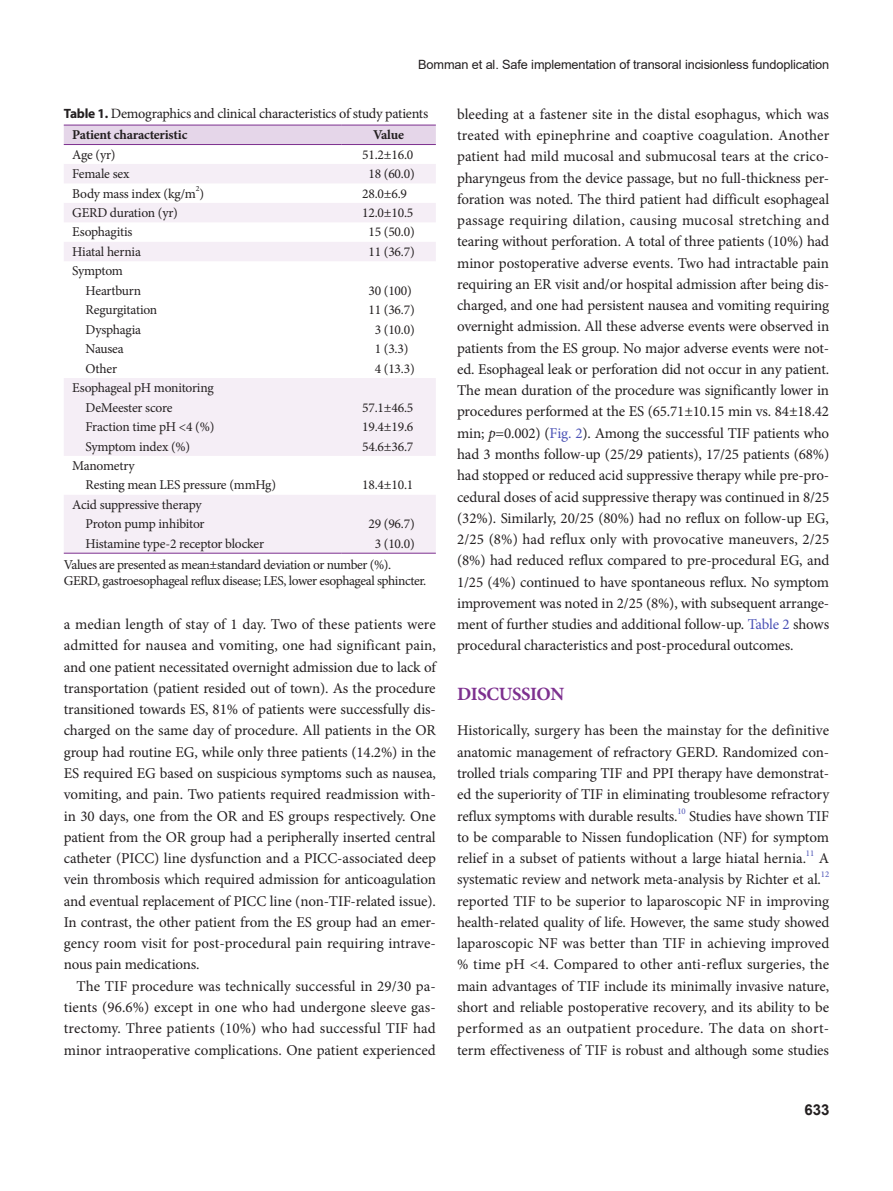
<style>
.page{position:relative;width:893px;height:1191px;background:#fff}
.page>*{position:absolute;margin:0;border:0;box-sizing:border-box;transform-origin:0 0}
.body-title{font:700 18.75px "Minion Pro";letter-spacing:-.02em;color:#7d308f}
.body{font:15px/21.3px "Minion Pro";letter-spacing:-.01em;color:#231f20;text-align:justify}
.t1{font:700 15px "Arial";color:#231f20}
.table-caption{font:14.25px "Minion Pro";letter-spacing:-.02em;color:#231f20}
.tbody{font:13.5px "Minion Pro";letter-spacing:-.015em;color:#231f20}
.table-wrap-foot{font:13.5px "Minion Pro";letter-spacing:-.03em;color:#231f20}
.tbody_heading{font:700 13.5px "Minion Pro";letter-spacing:-.02em;color:#231f20}
.t2{font:12.75px "Arial";letter-spacing:-.01em;color:#231f20}
.body-2{font:8.7px "Minion Pro";color:#4a51b5}
.tbody-2{font:7.8px "Minion Pro";color:#231f20}
.s1{font-family:"Myriad Pro";font-weight:700;font-size:13.5px}
.s2{font-style:italic}
.s3{color:#4a51b5}
</style>
<div class="page">
<div style="left:64px;top:126px;width:372px;height:18px;background:#e5d6e9"></div>
<svg style="left:64px;top:164px;width:372px;height:389px"></svg>
<hr style="left:64px;top:553px;width:277px;height:1px;background:#7d308f">
<hr style="left:341px;top:553px;width:95px;height:1px;background:#7d308f">
<hr style="left:64px;top:125px;width:277px;height:1px;background:#7d308f">
<hr style="left:341px;top:125px;width:95px;height:1px;background:#7d308f">
<hr style="left:64px;top:144px;width:277px;height:1px;background:#7d308f">
<hr style="left:341px;top:144px;width:95px;height:1px;background:#7d308f">
<p class="t2" style="left:418px;top:56px;width:412px">Bomman et al. Safe implementation of transoral incisionless fundoplication</p>
<p class="table-caption" style="left:64px;top:104px;width:366px"><span class="s1">Table 1.</span> Demographics and clinical characteristics of study patients</p>
<p class="tbody_heading" style="left:72px;top:125px;width:117px">Patient characteristic</p>
<p class="tbody_heading" style="left:373px;top:125px;width:33px">Value</p>
<p class="tbody" style="left:72px;top:145px;width:45px">Age (yr)</p>
<p class="tbody" style="left:362px;top:145px;width:53px">51.2±16.0</p>
<p class="tbody" style="left:72px;top:165px;width:59px">Female sex</p>
<p class="tbody" style="left:368px;top:165px;width:48px">18 (60.0)</p>
<p class="tbody" style="left:72px;top:184px;width:133px">Body mass index (kg/m )</p>
<p class="tbody-2" style="left:196px;top:183px;width:5px">2</p>
<p class="tbody" style="left:362px;top:184px;width:46px">28.0±6.9</p>
<p class="tbody" style="left:72px;top:204px;width:107px">GERD duration (yr)</p>
<p class="tbody" style="left:362px;top:204px;width:53px">12.0±10.5</p>
<p class="tbody" style="left:72px;top:223px;width:62px">Esophagitis</p>
<p class="tbody" style="left:368px;top:223px;width:48px">15 (50.0)</p>
<p class="tbody" style="left:72px;top:243px;width:70px">Hiatal hernia</p>
<p class="tbody" style="left:368px;top:243px;width:48px">11 (36.7)</p>
<p class="tbody" style="left:72px;top:262px;width:52px">Symptom</p>
<p class="tbody" style="left:86px;top:281px;width:57px">Heartburn</p>
<p class="tbody" style="left:368px;top:281px;width:45px">30 (100)</p>
<p class="tbody" style="left:86px;top:301px;width:73px">Regurgitation</p>
<p class="tbody" style="left:368px;top:301px;width:48px">11 (36.7)</p>
<p class="tbody" style="left:86px;top:320px;width:57px">Dysphagia</p>
<p class="tbody" style="left:375px;top:320px;width:41px">3 (10.0)</p>
<p class="tbody" style="left:86px;top:340px;width:40px">Nausea</p>
<p class="tbody" style="left:375px;top:340px;width:35px">1 (3.3)</p>
<p class="tbody" style="left:86px;top:359px;width:33px">Other</p>
<p class="tbody" style="left:375px;top:359px;width:41px">4 (13.3)</p>
<p class="tbody" style="left:72px;top:379px;width:143px">Esophageal pH monitoring</p>
<p class="tbody" style="left:86px;top:398px;width:88px">DeMeester score</p>
<p class="tbody" style="left:362px;top:398px;width:53px">57.1±46.5</p>
<p class="tbody" style="left:86px;top:418px;width:130px">Fraction time pH &lt;4 (%)</p>
<p class="tbody" style="left:362px;top:418px;width:53px">19.4±19.6</p>
<p class="tbody" style="left:86px;top:437px;width:106px">Symptom index (%)</p>
<p class="tbody" style="left:362px;top:437px;width:53px">54.6±36.7</p>
<p class="tbody" style="left:72px;top:456px;width:64px">Manometry</p>
<p class="tbody" style="left:86px;top:476px;width:192px">Resting mean LES pressure (mmHg)</p>
<p class="tbody" style="left:362px;top:476px;width:53px">18.4±10.1</p>
<p class="tbody" style="left:72px;top:495px;width:131px">Acid suppressive therapy</p>
<p class="tbody" style="left:86px;top:515px;width:121px">Proton pump inhibitor</p>
<p class="tbody" style="left:368px;top:515px;width:48px">29 (96.7)</p>
<p class="tbody" style="left:86px;top:534px;width:180px">Histamine type-2 receptor blocker</p>
<p class="tbody" style="left:375px;top:534px;width:41px">3 (10.0)</p>
<p class="table-wrap-foot" style="left:64px;top:555px;width:329px">Values are presented as mean±standard deviation or number (%).</p>
<p class="table-wrap-foot" style="left:64px;top:571px;width:364px">GERD, gastroesophageal reflux disease; LES, lower esophageal sphincter.</p>
<p class="body" style="left:64px;top:614px;width:374px">a median length of stay of 1 day. Two of these patients were admitted for nausea and vomiting, one had significant pain, and one patient necessitated overnight admission due to lack of transportation (patient resided out of town). As the procedure transitioned towards ES, 81% of patients were successfully dis&shy;charged on the same day of procedure. All patients in the OR group had routine EG, while only three patients (14.2%) in the ES required EG based on suspicious symptoms such as nausea, vomiting, and pain. Two patients required readmission with&shy;in 30 days, one from the OR and ES groups respectively. One patient from the OR group had a peripherally inserted central catheter (PICC) line dysfunction and a PICC-associated deep vein thrombosis which required admission for anticoagulation and eventual replacement of PICC line (non-TIF-related issue).<br>In contrast, the other patient from the ES group had an emer&shy;gency room visit for post-procedural pain requiring intrave&shy;nous pain medications.</p>
<p class="body" style="left:64px;top:975px;width:374px;text-indent:13px">The TIF procedure was technically successful in 29/30 pa&shy;tients (96.6%) except in one who had undergone sleeve gas&shy;trectomy. Three patients (10%) who had successful TIF had minor intraoperative complications. One patient experienced</p>
<p class="body" style="left:457px;top:103px;width:374px">bleeding at a fastener site in the distal esophagus, which was treated with epinephrine and coaptive coagulation. Another patient had mild mucosal and submucosal tears at the crico&shy;pharyngeus from the device passage, but no full-thickness per&shy;foration was noted. The third patient had difficult esophageal passage requiring dilation, causing mucosal stretching and tearing without perforation. A total of three patients (10%) had minor postoperative adverse events. Two had intractable pain requiring an ER visit and/or hospital admission after being dis&shy;charged, and one had persistent nausea and vomiting requiring overnight admission. All these adverse events were observed in patients from the ES group. No major adverse events were not&shy;ed. Esophageal leak or perforation did not occur in any patient.<br>The mean duration of the procedure was significantly lower in procedures performed at the ES (65.71±10.15 min vs. 84±18.42 min; <span class="s2">p</span>=0.002) (<span class="s3">Fig. 2</span>). Among the successful TIF patients who had 3 months follow-up (25/29 patients), 17/25 patients (68%) had stopped or reduced acid suppressive therapy while pre-pro&shy;cedural doses of acid suppressive therapy was continued in 8/25 (32%). Similarly, 20/25 (80%) had no reflux on follow-up EG, 2/25 (8%) had reflux only with provocative maneuvers, 2/25 (8%) had reduced reflux compared to pre-procedural EG, and 1/25 (4%) continued to have spontaneous reflux. No symptom improvement was noted in 2/25 (8%), with subsequent arrange&shy;ment of further studies and additional follow-up. <span class="s3">Table 2</span> shows procedural characteristics and post-procedural outcomes.</p>
<p class="body-title" style="left:457px;top:681px;width:109px">DISCUSSION</p>
<p class="body" style="left:457px;top:720px;width:374px">Historically, surgery has been the mainstay for the definitive anatomic management of refractory GERD. Randomized con&shy;trolled trials comparing TIF and PPI therapy have demonstrat&shy;ed the superiority of TIF in eliminating troublesome refractory reflux symptoms with durable results.</p>
<p class="body-2" style="left:677px;top:805px;width:10px">10</p>
<p class="body" style="left:457px;top:805px;width:374px;text-indent:232px">Studies have shown TIF to be comparable to Nissen fundoplication (NF) for symptom relief in a subset of patients without a large hiatal hernia.</p>
<p class="body-2" style="left:806px;top:847px;width:10px">11</p>
<p class="body" style="left:457px;top:847px;width:374px;text-indent:362px">A systematic review and network meta-analysis by Richter et al.</p>
<p class="body-2" style="left:821px;top:868px;width:10px">12</p>
<p class="body" style="left:457px;top:890px;width:374px">reported TIF to be superior to laparoscopic NF in improving health-related quality of life. However, the same study showed laparoscopic NF was better than TIF in achieving improved % time pH &lt;4. Compared to other anti-reflux surgeries, the main advantages of TIF include its minimally invasive nature, short and reliable postoperative recovery, and its ability to be performed as an outpatient procedure. The data on short&shy;term effectiveness of TIF is robust and although some studies</p>
<p class="t1" style="left:804px;top:1098px;width:27px">633</p>
</div>
